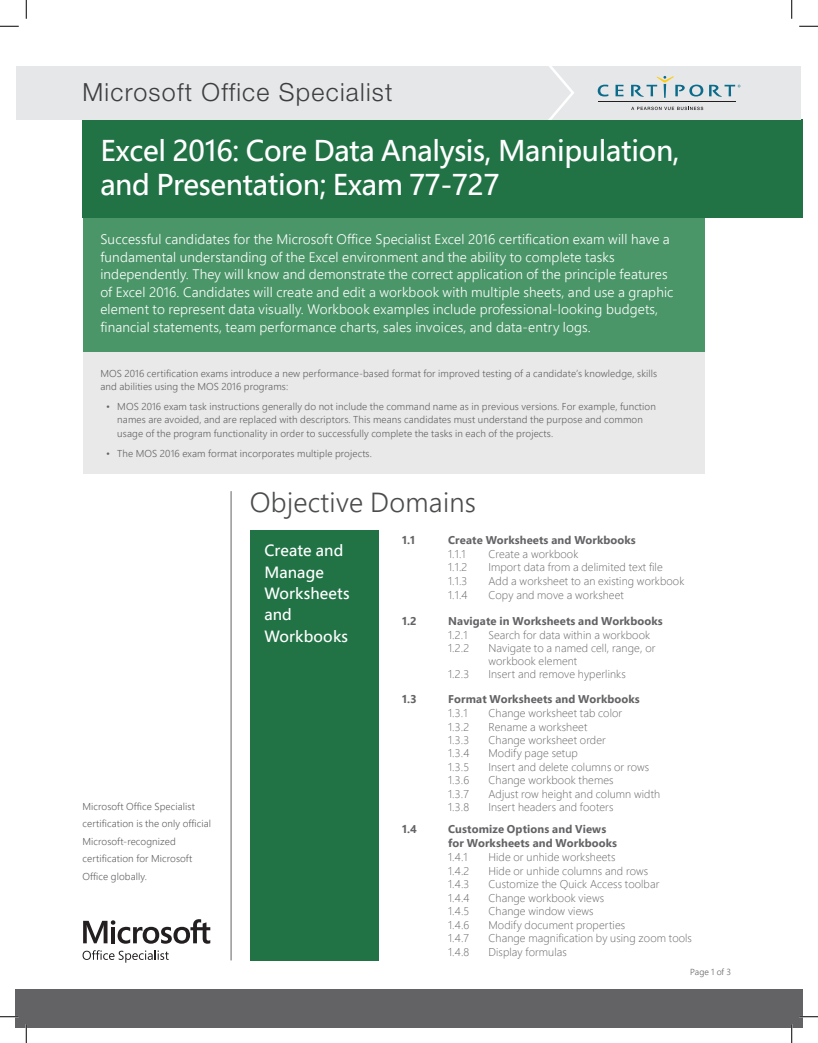
<style>
.page{position:relative;width:818px;height:1043px;background:#fff}
.page>*{position:absolute;margin:0;border:0;box-sizing:border-box;transform-origin:0 0}
.Page_Header{font:500 30px/33.8px "Segoe Pro";letter-spacing:-.01em;color:#fff}
.Body{font:300 27.5px "Segoe Pro";letter-spacing:.01em;color:#4b4c4d}
.t1{font:300 25px "Helvetica Neue LT Std";letter-spacing:.05em;color:#3e3e3f}
.Body-2{font:500 16.25px/21.2px "Segoe Pro";letter-spacing:.01em;color:#fff}
.Intro_Copy{font:300 13.75px/17.5px "Segoe Pro";letter-spacing:.01em;color:#fff}
.Body-3{font:300 11.25px/12.5px "Segoe Pro";letter-spacing:.01em;color:#636366}
.Body-4{font:700 11.25px/14.4px "Segoe Pro";letter-spacing:.01em;color:#636366}
.Intro_Copy-2{font:300 10px/17.5px "Segoe Pro";letter-spacing:.01em;color:#636366}
.Intro_Copy-3{font:300 8.75px "Segoe Pro";color:#636366}
</style>
<div class="page">
<div style="left:82px;top:352px;width:622px;height:122px;background:#e9e9e9"></div>
<div style="left:82px;top:218px;width:622px;height:134px;background:#4b9669"></div>
<div style="left:82px;top:120px;width:720px;height:98px;background:#217346"></div>
<div style="left:250px;top:530px;width:129px;height:430px;background:#217346"></div>
<svg style="left:83px;top:919px;width:127px;height:24px"></svg>
<svg style="left:83px;top:950px;width:86px;height:12px"></svg>
<hr style="left:231px;top:491px;width:1px;height:469px;background:#636366">
<div style="left:15px;top:989px;width:787px;height:39px;background:#636366"></div>
<div style="left:17px;top:66px;width:784px;height:54px;background:#e6e7e9"></div>
<svg style="left:548px;top:66px;width:26px;height:54px"></svg>
<svg style="left:597px;top:85px;width:11px;height:11px"></svg>
<svg style="left:615px;top:85px;width:8px;height:11px"></svg>
<svg style="left:631px;top:76px;width:72px;height:22px"></svg>
<svg style="left:709px;top:85px;width:31px;height:12px"></svg>
<svg style="left:631px;top:107px;width:72px;height:3px"></svg>
<hr style="left:597px;top:102px;width:138px;height:1px;background:#231f20">
<svg style="left:0;top:25px;width:19px;height:2px"></svg>
<svg style="left:799px;top:25px;width:19px;height:2px"></svg>
<svg style="left:0;top:1016px;width:19px;height:1px"></svg>
<svg style="left:799px;top:1015px;width:19px;height:2px"></svg>
<svg style="left:25px;top:0;width:2px;height:19px"></svg>
<svg style="left:25px;top:1024px;width:2px;height:18px"></svg>
<svg style="left:791px;top:0;width:1px;height:19px"></svg>
<svg style="left:791px;top:1024px;width:1px;height:18px"></svg>
<p class="t1" style="left:82px;top:77px;width:311px">Microsoft Office Specialist</p>
<p class="Page_Header" style="left:100px;top:133px;width:580px">Excel 2016: Core Data Analysis, Manipulation, and Presentation; Exam 77-727</p>
<p class="Intro_Copy" style="left:100px;top:230px;width:574px">Successful candidates for the Microsoft Office Specialist Excel 2016 certification exam will have a fundamental understanding of the Excel environment and the ability to complete tasks independently. They will know and demonstrate the correct application of the principle features of Excel 2016. Candidates will create and edit a workbook with multiple sheets, and use a graphic element to represent data visually. Workbook examples include professional-looking budgets, financial statements, team performance charts, sales invoices, and data-entry logs.</p>
<p class="Intro_Copy-2" style="left:100px;top:366px;width:558px;line-height:13.8px">MOS 2016 certification exams introduce a new performance-based format for improved testing of a candidate’s knowledge, skills and abilities using the MOS 2016 programs:</p>
<p class="Intro_Copy-2" style="left:117px;top:399px;width:540px;line-height:13.8px;text-indent:-11px">• MOS 2016 exam task instructions generally do not include the command name as in previous versions. For example, function names are avoided, and are replaced with descriptors. This means candidates must understand the purpose and common usage of the program functionality in order to successfully complete the tasks in each of the projects.</p>
<p class="Intro_Copy-2" style="left:106px;top:444px;width:267px">• The MOS 2016 exam format incorporates multiple projects.</p>
<p class="Intro_Copy-2" style="left:82px;top:797px;width:130px">Microsoft Office Specialist certification is the only official<br>Microsoft-recognized certification for Microsoft<br>Office globally.</p>
<p class="Body" style="left:250px;top:483px;width:228px">Objective Domains</p>
<p class="Body-2" style="left:264px;top:539px;width:87px">Create and<br>Manage<br>Worksheets and<br>Workbooks</p>
<p class="Body-4" style="left:402px;top:532px;width:15px">1.1</p>
<p class="Body-4" style="left:448px;top:532px;width:189px">Create Worksheets and Workbooks</p>
<p class="Body-3" style="left:448px;top:547px;width:19px">1.1.1</p>
<p class="Body-3" style="left:488px;top:547px;width:91px">Create a workbook</p>
<p class="Body-3" style="left:448px;top:560px;width:21px">1.1.2</p>
<p class="Body-3" style="left:488px;top:560px;width:176px">Import data from a delimited text file</p>
<p class="Body-3" style="left:448px;top:575px;width:21px">1.1.3</p>
<p class="Body-3" style="left:488px;top:575px;width:197px">Add a worksheet to an existing workbook</p>
<p class="Body-3" style="left:448px;top:589px;width:21px">1.1.4</p>
<p class="Body-3" style="left:488px;top:589px;width:137px">Copy and move a worksheet</p>
<p class="Body-4" style="left:402px;top:613px;width:16px">1.2</p>
<p class="Body-4" style="left:448px;top:613px;width:216px">Navigate in Worksheets and Workbooks</p>
<p class="Body-3" style="left:448px;top:628px;width:21px">1.2.1</p>
<p class="Body-3" style="left:488px;top:628px;width:163px">Search for data within a workbook</p>
<p class="Body-3" style="left:448px;top:641px;width:23px">1.2.2</p>
<p class="Body-3" style="left:488px;top:641px;width:168px">Navigate to a named cell, range, or workbook element</p>
<p class="Body-3" style="left:448px;top:667px;width:23px">1.2.3</p>
<p class="Body-3" style="left:488px;top:667px;width:139px">Insert and remove hyperlinks</p>
<p class="Body-4" style="left:402px;top:691px;width:16px">1.3</p>
<p class="Body-4" style="left:448px;top:691px;width:193px">Format Worksheets and Workbooks</p>
<p class="Body-3" style="left:448px;top:706px;width:21px">1.3.1</p>
<p class="Body-3" style="left:488px;top:706px;width:135px">Change worksheet tab color</p>
<p class="Body-3" style="left:448px;top:720px;width:23px">1.3.2</p>
<p class="Body-3" style="left:488px;top:720px;width:100px">Rename a worksheet</p>
<p class="Body-3" style="left:448px;top:733px;width:23px">1.3.3</p>
<p class="Body-3" style="left:488px;top:733px;width:119px">Change worksheet order</p>
<p class="Body-3" style="left:448px;top:747px;width:23px">1.3.4</p>
<p class="Body-3" style="left:488px;top:747px;width:91px">Modify page setup</p>
<p class="Body-3" style="left:448px;top:760px;width:23px">1.3.5</p>
<p class="Body-3" style="left:488px;top:760px;width:162px">Insert and delete columns or rows</p>
<p class="Body-3" style="left:448px;top:774px;width:23px">1.3.6</p>
<p class="Body-3" style="left:488px;top:774px;width:127px">Change workbook themes</p>
<p class="Body-3" style="left:448px;top:787px;width:22px">1.3.7</p>
<p class="Body-3" style="left:488px;top:787px;width:173px">Adjust row height and column width</p>
<p class="Body-3" style="left:448px;top:800px;width:23px">1.3.8</p>
<p class="Body-3" style="left:488px;top:800px;width:127px">Insert headers and footers</p>
<p class="Body-4" style="left:402px;top:821px;width:16px">1.4</p>
<p class="Body-4" style="left:448px;top:821px;width:170px">Customize Options and Views for Worksheets and Workbooks</p>
<p class="Body-3" style="left:448px;top:850px;width:21px">1.4.1</p>
<p class="Body-3" style="left:488px;top:850px;width:128px">Hide or unhide worksheets</p>
<p class="Body-3" style="left:448px;top:864px;width:23px">1.4.2</p>
<p class="Body-3" style="left:488px;top:864px;width:161px">Hide or unhide columns and rows</p>
<p class="Body-3" style="left:448px;top:877px;width:23px">1.4.3</p>
<p class="Body-3" style="left:488px;top:877px;width:172px">Customize the Quick Access toolbar</p>
<p class="Body-3" style="left:448px;top:891px;width:23px">1.4.4</p>
<p class="Body-3" style="left:488px;top:891px;width:117px">Change workbook views</p>
<p class="Body-3" style="left:448px;top:904px;width:23px">1.4.5</p>
<p class="Body-3" style="left:488px;top:904px;width:107px">Change window views</p>
<p class="Body-3" style="left:448px;top:918px;width:23px">1.4.6</p>
<p class="Body-3" style="left:488px;top:918px;width:138px">Modify document properties</p>
<p class="Body-3" style="left:448px;top:931px;width:23px">1.4.7</p>
<p class="Body-3" style="left:488px;top:931px;width:205px">Change magnification by using zoom tools</p>
<p class="Body-3" style="left:448px;top:945px;width:23px">1.4.8</p>
<p class="Body-3" style="left:488px;top:945px;width:80px">Display formulas</p>
<p class="Intro_Copy-3" style="left:690px;top:966px;width:42px">Page 1 of 3</p>
</div>
